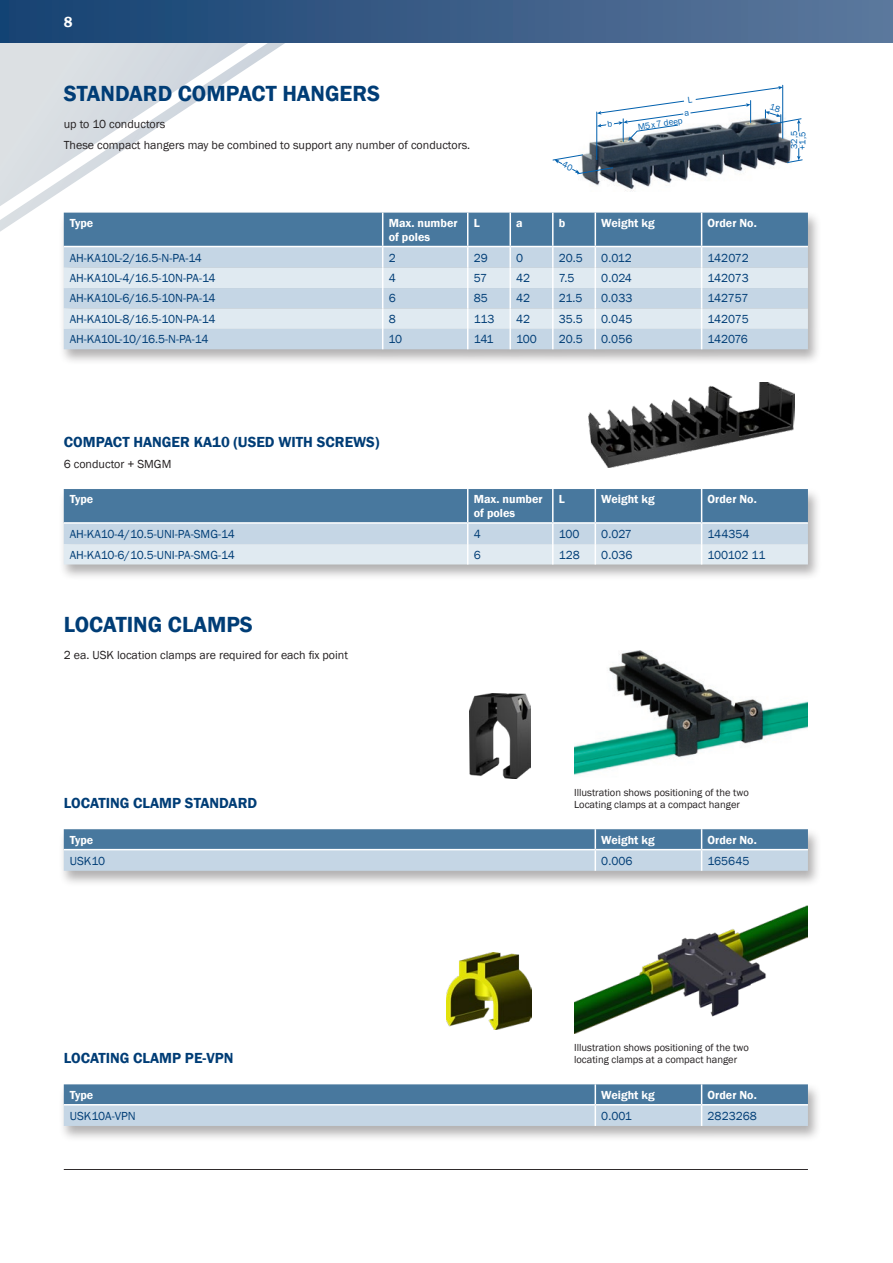
<style>
.page{position:relative;width:893px;height:1263px;background:#fff}
.page>*{position:absolute;margin:0;border:0;box-sizing:border-box;transform-origin:0 0}
.t1{font:600 22.5px "Franklin Gothic";color:#003d76}
.t2{font:600 15px "Franklin Gothic";color:#003d76}
.t3{font:600 15px "Franklin Gothic";color:#fff}
.t4{font:12px "Franklin Gothic";color:#003d76}
.t5{font:12px/21.3px "Franklin Gothic";color:#231f20}
.t6{font:600 12px/13.5px "Franklin Gothic";color:#fff}
.t7{font:12px "Franklin Gothic";letter-spacing:-.03em;color:#003d76}
.t8{font:12px "Franklin Gothic";letter-spacing:-.025em;color:#003d76}
.t9{font:10.5px/12px "Franklin Gothic";color:#231f20}
.t10{font:9px/8.4px "Franklin Gothic";color:#0160ae}
</style>
<div class="page">
<svg style="left:0;top:43px;width:285px;height:172px"></svg>
<div style="left:0;top:0;width:893px;height:43px;background:linear-gradient(to right,#154272,#5d789c)"></div>
<hr style="left:64px;top:1169px;width:744px;height:1px;background:#231f20">
<div style="left:59px;top:211px;width:762px;height:155px;background:#231f20;opacity:.35"></div>
<svg style="left:64px;top:213px;width:744px;height:136px;background:#b0c6d7"></svg>
<div style="left:59px;top:487px;width:762px;height:94px;background:#231f20;opacity:.35"></div>
<svg style="left:64px;top:489px;width:744px;height:75px;background:#94b1c8"></svg>
<hr style="left:64px;top:522px;width:404px;height:2px;background:#fff">
<hr style="left:467px;top:489px;width:1px;height:33px;background:#fff">
<hr style="left:468px;top:522px;width:85px;height:2px;background:#fff">
<hr style="left:553px;top:522px;width:42px;height:2px;background:#fff">
<hr style="left:595px;top:522px;width:107px;height:2px;background:#fff">
<hr style="left:701px;top:489px;width:1px;height:33px;background:#fff">
<hr style="left:702px;top:522px;width:106px;height:2px;background:#fff">
<div style="left:59px;top:827px;width:762px;height:60px;background:#231f20;opacity:.35"></div>
<svg style="left:64px;top:829px;width:744px;height:42px;background:#8cabc4"></svg>
<hr style="left:702px;top:849px;width:106px;height:1px;background:#fff">
<div style="left:59px;top:1082px;width:762px;height:60px;background:#231f20;opacity:.35"></div>
<svg style="left:64px;top:1084px;width:744px;height:42px;background:#8dabc4"></svg>
<hr style="left:702px;top:1104px;width:106px;height:1px;background:#fff">
<img style="left:582px;top:141px;width:210px;height:50px">
<hr style="left:596px;top:112px;width:1px;height:48px;background:#0160ae">
<hr style="left:782px;top:85px;width:1px;height:53px;background:#0160ae">
<hr style="left:798px;top:122px;width:1px;height:35px;background:#0160ae">
<svg style="left:787px;top:156px;width:16px;height:7px"></svg>
<img style="left:575px;top:906px;width:232px;height:127px">
<img style="left:446px;top:952px;width:85px;height:77px">
<img style="left:574px;top:651px;width:234px;height:124px">
<img style="left:469px;top:693px;width:61px;height:85px">
<img style="left:588px;top:383px;width:206px;height:85px">
<svg style="left:552px;top:154px;width:61px;height:20px"></svg>
<svg style="left:597px;top:86px;width:205px;height:62px"></svg>
<p class="t3" style="left:64px;top:12px;width:10px">8</p>
<h1 class="t1" style="left:64px;top:79px;width:318px">STANDARD COMPACT HANGERS</h1>
<p class="t5" style="left:64px;top:113px;width:408px">up to 10 conductors<br>These compact hangers may be combined to support any number of conductors.</p>
<p class="t10" style="left:637px;top:123px;width:47px;rotate:-9deg">M5 x 7 deep</p>
<p class="t6" style="left:70px;top:216px;width:25px">Type</p>
<p class="t6" style="left:389px;top:216px;width:70px">Max. number of poles</p>
<p class="t6" style="left:474px;top:216px;width:8px">L</p>
<p class="t6" style="left:516px;top:216px;width:8px">a</p>
<p class="t6" style="left:559px;top:216px;width:8px">b</p>
<p class="t6" style="left:601px;top:216px;width:55px">Weight kg</p>
<p class="t6" style="left:708px;top:216px;width:51px">Order No.</p>
<p class="t4" style="left:70px;top:250px;width:134px">AH-KA10L-2/16.5-N-PA-14</p>
<p class="t4" style="left:389px;top:250px;width:9px">2</p>
<p class="t4" style="left:474px;top:250px;width:16px">29</p>
<p class="t4" style="left:516px;top:250px;width:9px">0</p>
<p class="t4" style="left:559px;top:250px;width:26px">20.5</p>
<p class="t4" style="left:601px;top:250px;width:32px">0.012</p>
<p class="t4" style="left:708px;top:250px;width:43px">142072</p>
<p class="t4" style="left:70px;top:271px;width:147px">AH-KA10L-4/16.5-10N-PA-14</p>
<p class="t4" style="left:389px;top:271px;width:9px">4</p>
<p class="t4" style="left:474px;top:271px;width:15px">57</p>
<p class="t4" style="left:516px;top:271px;width:16px">42</p>
<p class="t4" style="left:559px;top:271px;width:17px">7.5</p>
<p class="t4" style="left:601px;top:271px;width:32px">0.024</p>
<p class="t4" style="left:708px;top:271px;width:43px">142073</p>
<p class="t4" style="left:70px;top:291px;width:147px">AH-KA10L-6/16.5-10N-PA-14</p>
<p class="t4" style="left:389px;top:291px;width:9px">6</p>
<p class="t4" style="left:474px;top:291px;width:16px">85</p>
<p class="t4" style="left:516px;top:291px;width:16px">42</p>
<p class="t4" style="left:559px;top:291px;width:25px">21.5</p>
<p class="t4" style="left:601px;top:291px;width:33px">0.033</p>
<p class="t4" style="left:708px;top:291px;width:42px">142757</p>
<p class="t4" style="left:70px;top:311px;width:147px">AH-KA10L-8/16.5-10N-PA-14</p>
<p class="t4" style="left:389px;top:311px;width:9px">8</p>
<p class="t4" style="left:474px;top:311px;width:22px">113</p>
<p class="t4" style="left:516px;top:311px;width:16px">42</p>
<p class="t4" style="left:559px;top:311px;width:26px">35.5</p>
<p class="t4" style="left:601px;top:311px;width:33px">0.045</p>
<p class="t4" style="left:708px;top:311px;width:43px">142075</p>
<p class="t7" style="left:70px;top:332px;width:140px">AH-KA10L-10/16.5-N-PA-14</p>
<p class="t4" style="left:389px;top:332px;width:15px">10</p>
<p class="t4" style="left:474px;top:332px;width:21px">141</p>
<p class="t4" style="left:516px;top:332px;width:22px">100</p>
<p class="t4" style="left:559px;top:332px;width:26px">20.5</p>
<p class="t4" style="left:601px;top:332px;width:33px">0.056</p>
<p class="t4" style="left:708px;top:332px;width:42px">142076</p>
<p class="t10" style="left:790px;top:150px;width:21px;rotate:-90deg">32,5 +1,5</p>
<p class="t2" style="left:64px;top:432px;width:317px">COMPACT HANGER KA10 (USED WITH SCREWS)</p>
<p class="t5" style="left:64px;top:453px;width:109px">6 conductor + SMGM</p>
<p class="t6" style="left:70px;top:493px;width:25px">Type</p>
<p class="t6" style="left:474px;top:493px;width:70px">Max. number of poles</p>
<p class="t6" style="left:559px;top:493px;width:8px">L</p>
<p class="t6" style="left:601px;top:493px;width:55px">Weight kg</p>
<p class="t6" style="left:708px;top:493px;width:51px">Order No.</p>
<p class="t4" style="left:70px;top:527px;width:167px">AH-KA10-4/10.5-UNI-PA-SMG-14</p>
<p class="t4" style="left:474px;top:527px;width:9px">4</p>
<p class="t4" style="left:559px;top:527px;width:22px">100</p>
<p class="t4" style="left:601px;top:527px;width:32px">0.027</p>
<p class="t4" style="left:708px;top:527px;width:43px">144354</p>
<p class="t4" style="left:70px;top:547px;width:167px">AH-KA10-6/10.5-UNI-PA-SMG-14</p>
<p class="t4" style="left:474px;top:547px;width:9px">6</p>
<p class="t4" style="left:559px;top:547px;width:23px">128</p>
<p class="t4" style="left:601px;top:547px;width:33px">0.036</p>
<p class="t8" style="left:708px;top:547px;width:59px">100102 11</p>
<h1 class="t1" style="left:64px;top:611px;width:191px">LOCATING CLAMPS</h1>
<p class="t5" style="left:64px;top:645px;width:286px">2 ea. USK location clamps are required for each fix point</p>
<p class="t2" style="left:64px;top:794px;width:195px">LOCATING CLAMP STANDARD</p>
<p class="t9" style="left:574px;top:787px;width:176px">Illustration shows positioning of the two<br>Locating clamps at a compact hanger</p>
<p class="t6" style="left:70px;top:833px;width:25px">Type</p>
<p class="t6" style="left:601px;top:833px;width:55px">Weight kg</p>
<p class="t6" style="left:708px;top:833px;width:51px">Order No.</p>
<p class="t4" style="left:70px;top:853px;width:37px">USK10</p>
<p class="t4" style="left:601px;top:853px;width:33px">0.006</p>
<p class="t4" style="left:708px;top:853px;width:43px">165645</p>
<p class="t9" style="left:574px;top:1042px;width:176px">Illustration shows positioning of the two</p>
<p class="t2" style="left:64px;top:1049px;width:171px">LOCATING CLAMP PE-VPN</p>
<p class="t9" style="left:574px;top:1054px;width:165px">locating clamps at a compact hanger</p>
<p class="t6" style="left:70px;top:1088px;width:25px">Type</p>
<p class="t6" style="left:601px;top:1088px;width:55px">Weight kg</p>
<p class="t6" style="left:708px;top:1088px;width:51px">Order No.</p>
<p class="t4" style="left:70px;top:1108px;width:68px">USK10A-VPN</p>
<p class="t4" style="left:601px;top:1108px;width:32px">0.001</p>
<p class="t4" style="left:708px;top:1108px;width:51px">2823268</p>
</div>
